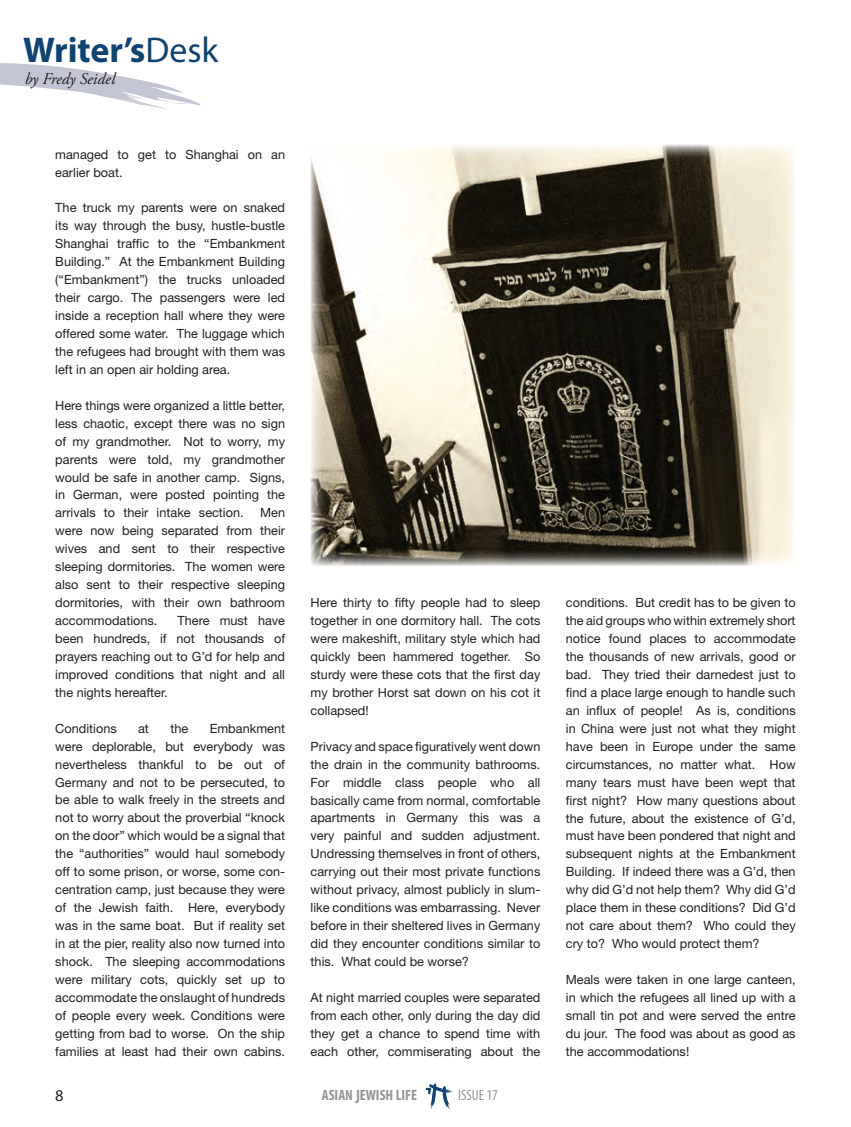
<style>
.page{position:relative;width:851px;height:1127px;background:#fff}
.page>*{position:absolute;margin:0;border:0;box-sizing:border-box;transform-origin:0 0}
.t1{font:700 35.85px "Myriad Pro";color:#0f4371}
.t2{font:italic 16.5px "Adobe Garamond Pro";color:#231f20}
.t3{font:16.5px "Myriad Pro";color:#231f20}
.t4{font:700 condensed 15px "Myriad Pro";color:#939598}
.t5{font:condensed 15px "Myriad Pro";color:#939598}
.Body_text{font:12.75px/18px "Helvetica Neue LT Std";color:#231f20;text-align:justify}
.s1{font-weight:400}
.s2{font-size:19.35px}
</style>
<div class="page">
<img style="left:310px;top:145px;width:485px;height:421px">
<svg style="left:425px;top:1083px;width:27px;height:25px"></svg>
<svg style="left:0;top:63px;width:201px;height:46px"></svg>
<p class="t1" style="left:23px;top:26px;width:197px">Writer’s<span class="s1">Desk</span></p>
<p class="t2" style="left:25px;top:69px;width:92px">by Fredy Seidel</p>
<p class="Body_text" style="left:55px;top:145px;width:231px">managed to get to Shanghai on an earlier boat.</p>
<p class="Body_text" style="left:55px;top:199px;width:231px">The truck my parents were on snaked its way through the busy, hustle-bustle Shanghai traffic to the “Embankment Building.” At the Embankment Building (“Embankment”) the trucks unloaded their cargo. The passengers were led inside a reception hall where they were offered some water. The luggage which the refugees had brought with them was left in an open air holding area.</p>
<p class="Body_text" style="left:55px;top:396px;width:231px">Here things were organized a little better, less chaotic, except there was no sign of my grandmother. Not to worry, my parents were told, my grandmother would be safe in another camp. Signs, in German, were posted pointing the arrivals to their intake section.</p>
<p class="Body_text" style="left:55px;top:504px;width:231px;text-indent:205px">Men were now being separated from their wives and sent to their respective sleeping dormitories. The women were also sent to their respective sleeping dormitories, with their own bathroom accommodations.</p>
<p class="Body_text" style="left:55px;top:611px;width:231px;text-indent:122px">There must have been hundreds, if not thousands of prayers reaching out to G’d for help and improved conditions that night and all the nights hereafter.</p>
<p class="Body_text" style="left:55px;top:719px;width:63px">Conditions</p>
<p class="Body_text" style="left:138px;top:719px;width:12px">at</p>
<p class="Body_text" style="left:170px;top:719px;width:19px">the</p>
<p class="Body_text" style="left:55px;top:719px;width:231px;text-indent:154px">Embankment were deplorable, but everybody was nevertheless thankful to be out of Germany and not to be persecuted, to be able to walk freely in the streets and not to worry about the proverbial “knock on the door” which would be a signal that the “authorities” would haul somebody off to some prison, or worse, some con&shy;centration camp, just because they were of the Jewish faith. Here, everybody was in the same boat. But if reality set in at the pier, reality also now turned into shock. The sleeping accommodations were military cots, quickly set up to accommodate the onslaught of hundreds of people every week. Conditions were getting from bad to worse. On the ship families at least had their own cabins.</p>
<p class="Body_text" style="left:310px;top:593px;width:231px">Here thirty to fifty people had to sleep together in one dormitory hall. The cots were makeshift, military style which had quickly been hammered together. So sturdy were these cots that the first day my brother Horst sat down on his cot it collapsed!</p>
<p class="Body_text" style="left:310px;top:737px;width:231px">Privacy and space figuratively went down the drain in the community bathrooms.<br>For middle class people who all basically came from normal, comfortable apartments in Germany this was a very painful and sudden adjustment.<br>Undressing themselves in front of others, carrying out their most private functions without privacy, almost publicly in slum&shy;like conditions was embarrassing. Never before in their sheltered lives in Germany did they encounter conditions similar to this. What could be worse?</p>
<p class="Body_text" style="left:310px;top:988px;width:231px">At night married couples were separated from each other, only during the day did they get a chance to spend time with each other, commiserating about the</p>
<p class="t3" style="left:55px;top:1085px;width:10px">8</p>
<p class="t4" style="left:322px;top:1086px;width:97px">ASIAN <span class="s2">J</span>EWISH LIFE</p>
<p class="t5" style="left:458px;top:1086px;width:41px">ISSUE 17</p>
<p class="Body_text" style="left:566px;top:593px;width:231px">conditions. But credit has to be given to the aid groups who within extremely short notice found places to accommodate the thousands of new arrivals, good or bad. They tried their darnedest just to find a place large enough to handle such an influx of people! As is, conditions in China were just not what they might have been in Europe under the same circumstances, no matter what. How many tears must have been wept that first night? How many questions about the future, about the existence of G’d, must have been pondered that night and subsequent nights at the Embankment Building. If indeed there was a G’d, then why did G’d not help them? Why did G’d place them in these conditions? Did G’d not care about them? Who could they cry to? Who would protect them?</p>
<p class="Body_text" style="left:566px;top:970px;width:231px">Meals were taken in one large canteen, in which the refugees all lined up with a small tin pot and were served the entre du jour. The food was about as good as the accommodations!</p>
</div>
